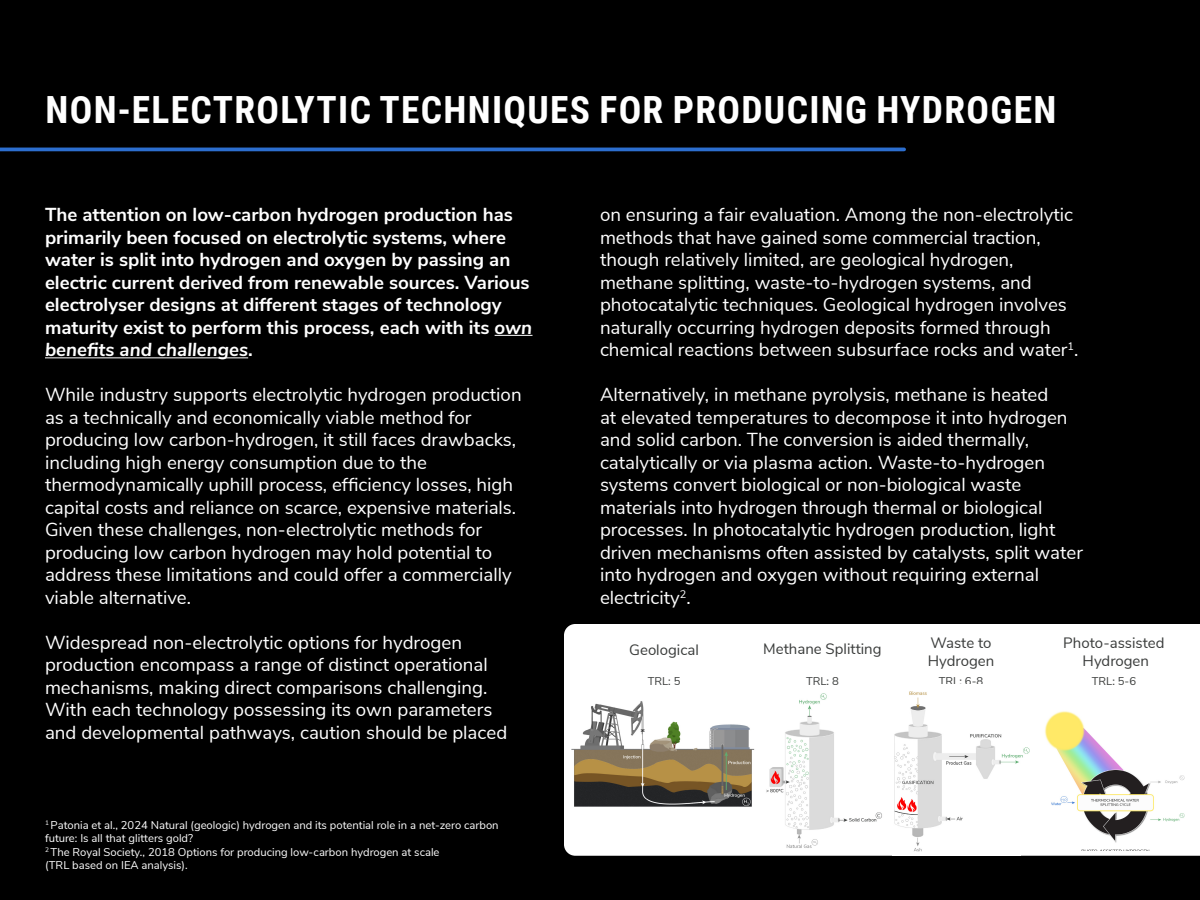
<style>
.page{position:relative;width:1200px;height:900px;background:#000}
.page>*{position:absolute;margin:0;border:0;box-sizing:border-box;transform-origin:0 0}
.t1{font:700 37.5px "Roboto Condensed";letter-spacing:.035em;color:#fff}
.t2{font:18.75px/22.5px "Nunito Sans";color:#fff}
.t3{font:700 18.75px/22.5px "Nunito Sans";color:#fff}
.t4{font:15px/18px "Nunito Sans";color:#3a3c3b}
.t5{font:11.25px/13.5px "Nunito Sans";color:#fff}
.t6{font:11.25px "Nunito Sans";color:#3a3c3b}
.s1{font-style:italic}
</style>
<div class="page">
<hr style="left:0;top:148px;width:904px;height:3px;background:#2c6ece">
<hr style="left:495px;top:335px;width:37px;height:1px;background:#fff">
<hr style="left:45px;top:357px;width:203px;height:1px;background:#fff">
<div style="left:564px;top:624px;width:636px;height:232px;background:#fff"></div>
<img style="left:572px;top:697px;width:185px;height:117px">
<img style="left:758px;top:692px;width:129px;height:158px">
<img style="left:1043px;top:702px;width:141px;height:148px">
<img style="left:892px;top:685px;width:129px;height:171px">
<img style="left:1001px;top:747px;width:29px;height:12px">
<h1 class="t1" style="left:46px;top:83px;width:1012px">NON-ELECTROLYTIC TECHNIQUES FOR PRODUCING HYDROGEN</h1>
<p class="t3" style="left:45px;top:203px;width:489px">The attention on low-carbon hydrogen production has primarily been focused on electrolytic systems, where water is split into hydrogen and oxygen by passing an electric current derived from renewable sources. Various electrolyser designs at different stages of technology maturity exist to perform this process, each with its <span class="s1">own benefits and challenges</span>.</p>
<p class="t2" style="left:45px;top:383px;width:478px">While industry supports electrolytic hydrogen production as a technically and economically viable method for producing low carbon-hydrogen, it still faces drawbacks, including high energy consumption due to the thermodynamically uphill process, efficiency losses, high capital costs and reliance on scarce, expensive materials.<br>Given these challenges, non-electrolytic methods for producing low carbon hydrogen may hold potential to address these limitations and could offer a commercially viable alternative.</p>
<p class="t2" style="left:45px;top:630px;width:464px">Widespread non-electrolytic options for hydrogen production encompass a range of distinct operational mechanisms, making direct comparisons challenging.<br>With each technology possessing its own parameters and developmental pathways, caution should be placed</p>
<p class="t5" style="left:45px;top:817px;width:455px"><sup>1</sup> Patonia et al., 2024 Natural (geologic) hydrogen and its potential role in a net-zero carbon future: Is all that glitters gold?<br><sup>2</sup> The Royal Society., 2018 Options for producing low-carbon hydrogen at scale<br>(TRL based on IEA analysis).</p>
<p class="t2" style="left:600px;top:203px;width:480px">on ensuring a fair evaluation. Among the non-electrolytic methods that have gained some commercial traction, though relatively limited, are geological hydrogen, methane splitting, waste-to-hydrogen systems, and photocatalytic techniques. Geological hydrogen involves naturally occurring hydrogen deposits formed through chemical reactions between subsurface rocks and water<sup>1</sup>.</p>
<p class="t2" style="left:600px;top:383px;width:484px">Alternatively, in methane pyrolysis, methane is heated<br>at elevated temperatures to decompose it into hydrogen and solid carbon. The conversion is aided thermally, catalytically or via plasma action. Waste-to-hydrogen systems convert biological or non-biological waste materials into hydrogen through thermal or biological processes. In photocatalytic hydrogen production, light driven mechanisms often assisted by catalysts, split water into hydrogen and oxygen without requiring external electricity<sup>2</sup>.</p>
<p class="t4" style="left:763px;top:639px;width:120px">Methane Splitting</p>
<p class="t4" style="left:928px;top:633px;width:68px">Waste to<br>Hydrogen</p>
<p class="t4" style="left:1063px;top:633px;width:103px;text-align:center">Photo-assisted<br>Hydrogen</p>
<p class="t4" style="left:629px;top:640px;width:71px">Geological</p>
<p class="t6" style="left:648px;top:672px;width:34px">TRL: 5</p>
<p class="t6" style="left:806px;top:672px;width:34px">TRL: 8</p>
<p class="t6" style="left:939px;top:672px;width:46px">TRL: 6-8</p>
<p class="t6" style="left:1092px;top:672px;width:46px">TRL: 5-6</p>
</div>
